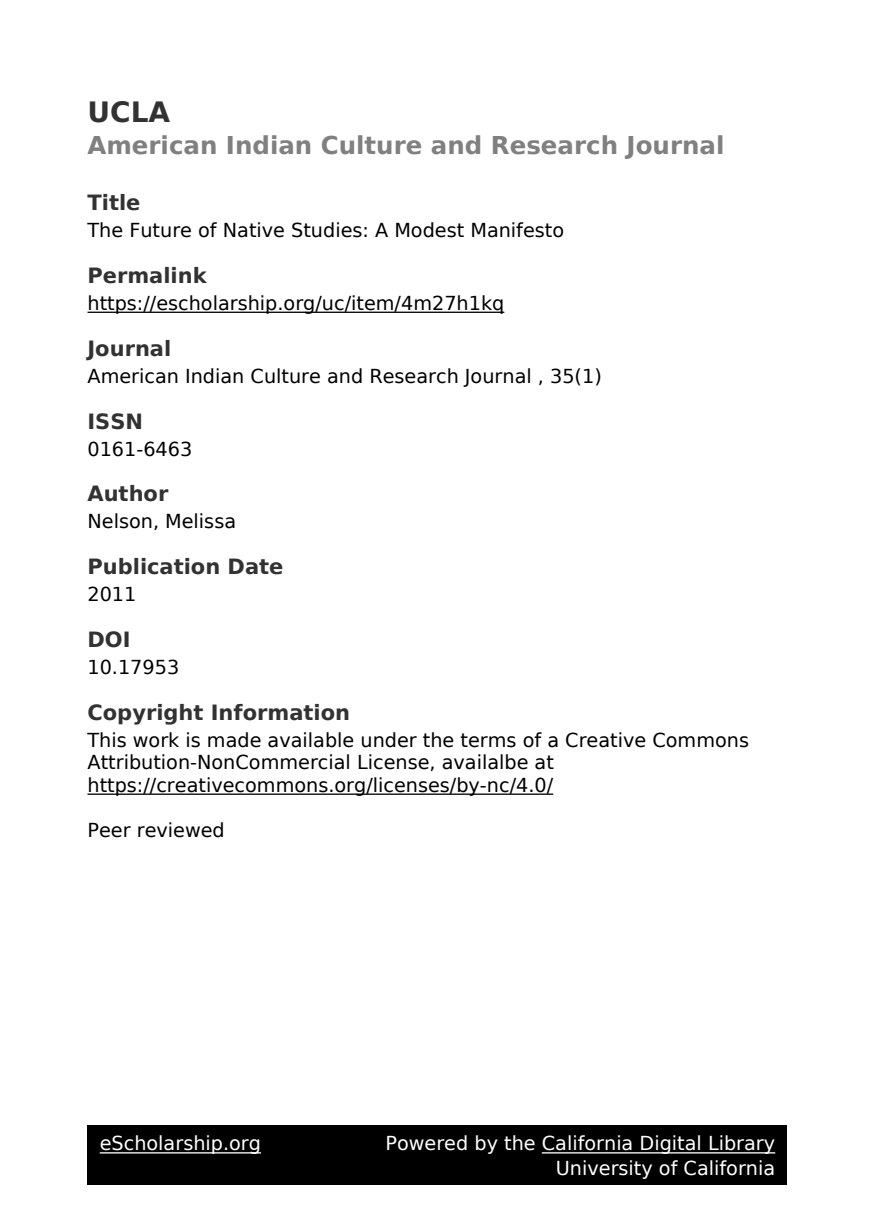
<style>
.page{position:relative;width:875px;height:1225px;background:#fff}
.page>*{position:absolute;margin:0;border:0;box-sizing:border-box;transform-origin:0 0}
.t1{font:700 28px "DejaVu Sans";color:#323232}
.t2{font:700 24.5px "DejaVu Sans";color:#808080}
.t3{font:700 21px "DejaVu Sans";color:#323232}
.t4{font:19.25px/22.4px "DejaVu Sans";color:#000}
.t5{font:19.25px/24.5px "DejaVu Sans";color:#fff;text-align:right}
</style>
<div class="page">
<hr style="left:88px;top:312px;width:416px;height:1px;background:#000">
<hr style="left:88px;top:794px;width:465px;height:1px;background:#000">
<div style="left:88px;top:1125px;width:700px;height:60px;background:#000"></div>
<hr style="left:100px;top:1152px;width:161px;height:2px;background:#fff">
<hr style="left:542px;top:1152px;width:233px;height:2px;background:#fff">
<h1 class="t1" style="left:88px;top:101px;width:84px">UCLA</h1>
<p class="t2" style="left:88px;top:136px;width:638px">American Indian Culture and Research Journal</p>
<p class="t3" style="left:88px;top:194px;width:54px">Title</p>
<p class="t4" style="left:88px;top:221px;width:478px">The Future of Native Studies: A Modest Manifesto</p>
<p class="t3" style="left:88px;top:267px;width:121px">Permalink</p>
<p class="t4" style="left:88px;top:294px;width:418px">https://escholarship.org/uc/item/4m27h1kq</p>
<p class="t3" style="left:88px;top:340px;width:85px">Journal</p>
<p class="t4" style="left:88px;top:367px;width:516px">American Indian Culture and Research Journal , 35(1)</p>
<p class="t3" style="left:88px;top:413px;width:57px">ISSN</p>
<p class="t4" style="left:88px;top:439px;width:106px">0161-6463</p>
<p class="t3" style="left:88px;top:485px;width:82px">Author</p>
<p class="t4" style="left:88px;top:512px;width:150px">Nelson, Melissa</p>
<p class="t3" style="left:88px;top:558px;width:198px">Publication Date</p>
<p class="t4" style="left:88px;top:585px;width:50px">2011</p>
<p class="t3" style="left:88px;top:631px;width:45px">DOI</p>
<p class="t4" style="left:88px;top:658px;width:93px">10.17953</p>
<p class="t3" style="left:88px;top:704px;width:264px">Copyright Information</p>
<p class="t4" style="left:88px;top:731px;width:663px">This work is made available under the terms of a Creative Commons<br>Attribution-NonCommercial License, availalbe at https://creativecommons.org/licenses/by-nc/4.0/</p>
<p class="t4" style="left:88px;top:820px;width:139px">Peer reviewed</p>
<p class="t5" style="left:100px;top:1133px;width:163px">eScholarship.org</p>
<p class="t5" style="left:385px;top:1133px;width:391px">Powered by the California Digital Library<br>University of California</p>
</div>
